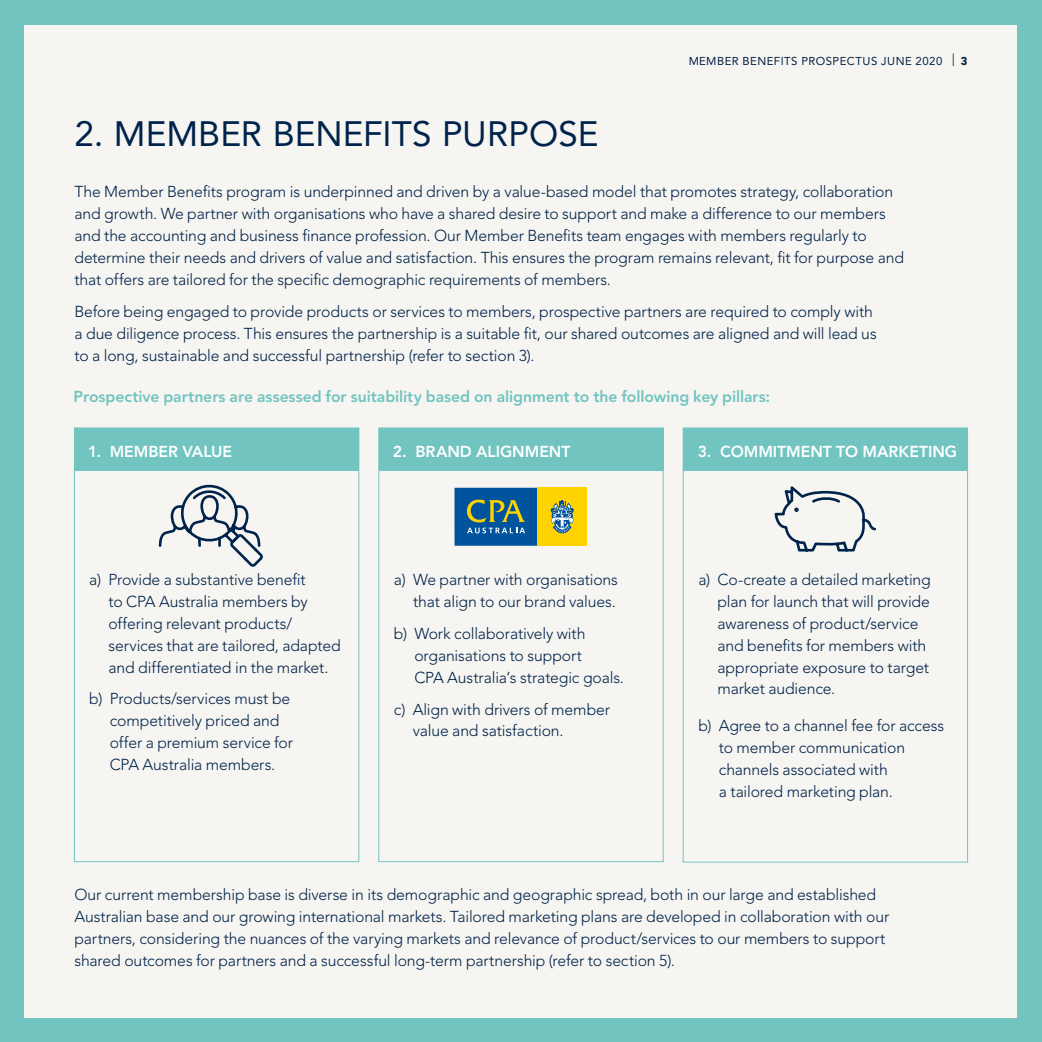
<style>
.page{position:relative;width:1042px;height:1042px;background:#71c4c0}
.page>*{position:absolute;margin:0;border:0;box-sizing:border-box;transform-origin:0 0}
.t1{font:35px "Avenir LT Std";color:#00234b}
.t2{font:300 15.75px/21.9px "Avenir LT Std";letter-spacing:-.01em;color:#00234b}
.t3{font:800 15.75px "Avenir LT Std";letter-spacing:-.005em;color:#71c4c0}
.t4{font:800 15.75px "Avenir LT Std";color:#fff}
.t5{font:11.38px "Avenir LT Std";letter-spacing:.045em;color:#00234b}
.s1{font-weight:900}
</style>
<div class="page">
<div style="left:25px;top:25px;width:992px;height:992px;background:#f7f5f1"></div>
<div style="left:74px;top:428px;width:285px;height:42px;background:#71c4c0"></div>
<div style="left:379px;top:428px;width:284px;height:42px;background:#71c4c0"></div>
<div style="left:683px;top:428px;width:284px;height:42px;background:#71c4c0"></div>
<div style="left:74px;top:427px;width:285px;height:435px;border:1px solid #71c4c0"></div>
<div style="left:378px;top:427px;width:285px;height:435px;border:1px solid #71c4c0"></div>
<div style="left:683px;top:427px;width:285px;height:435px;border:1px solid #71c4c0"></div>
<svg style="left:158px;top:484px;width:105px;height:83px"></svg>
<svg style="left:774px;top:486px;width:103px;height:66px"></svg>
<div style="left:454px;top:488px;width:83px;height:58px;background:#00539d"></div>
<div style="left:537px;top:488px;width:50px;height:58px;background:#ffd300"></div>
<svg style="left:550px;top:500px;width:24px;height:33px"></svg>
<svg style="left:467px;top:500px;width:58px;height:33px"></svg>
<h1 class="t1" style="left:74px;top:114px;width:526px">2. MEMBER BENEFITS PURPOSE</h1>
<p class="t5" style="left:688px;top:54px;width:281px">MEMBER BENEFITS PROSPECTUS JUNE 2020 <sup>|</sup> <span class="s1">3</span></p>
<p class="t2" style="left:74px;top:181px;width:831px">The Member Benefits program is underpinned and driven by a value-based model that promotes strategy, collaboration and growth. We partner with organisations who have a shared desire to support and make a difference to our members and the accounting and business finance profession. Our Member Benefits team engages with members regularly to determine their needs and drivers of value and satisfaction. This ensures the program remains relevant, fit for purpose and that offers are tailored for the specific demographic requirements of members.</p>
<p class="t2" style="left:74px;top:300px;width:804px">Before being engaged to provide products or services to members, prospective partners are required to comply with a due diligence process. This ensures the partnership is a suitable fit, our shared outcomes are aligned and will lead us to a long, sustainable and successful partnership (refer to section 3).</p>
<p class="t3" style="left:74px;top:387px;width:698px">Prospective partners are assessed for suitability based on alignment to the following key pillars:</p>
<p class="t4" style="left:88px;top:442px;width:146px">1. MEMBER VALUE</p>
<p class="t4" style="left:393px;top:442px;width:179px">2. BRAND ALIGNMENT</p>
<p class="t4" style="left:698px;top:442px;width:261px">3. COMMITMENT TO MARKETING</p>
<p class="t2" style="left:108px;top:569px;width:234px;text-indent:-19px">a) Provide a substantive benefit<br>to CPA Australia members by offering relevant products/ services that are tailored, adapted and differentiated in the market.</p>
<p class="t2" style="left:110px;top:688px;width:185px;text-indent:-20px">b) Products/services must be competitively priced and offer a premium service for<br>CPA Australia members.</p>
<p class="t2" style="left:394px;top:569px;width:225px;text-align:right">a) We partner with organisations that align to our brand values.</p>
<p class="t2" style="left:414px;top:622px;width:211px;text-indent:-20px">b) Work collaboratively with organisations to support<br>CPA Australia’s strategic goals.</p>
<p class="t2" style="left:413px;top:698px;width:199px;text-indent:-19px">c) Align with drivers of member value and satisfaction.</p>
<p class="t2" style="left:717px;top:569px;width:215px;text-indent:-19px">a) Co-create a detailed marketing plan for launch that will provide awareness of product/service and benefits for members with appropriate exposure to target market audience.</p>
<p class="t2" style="left:719px;top:715px;width:227px;text-indent:-20px">b) Agree to a channel fee for access to member communication channels associated with<br>a tailored marketing plan.</p>
<p class="t2" style="left:74px;top:884px;width:816px">Our current membership base is diverse in its demographic and geographic spread, both in our large and established Australian base and our growing international markets. Tailored marketing plans are developed in collaboration with our partners, considering the nuances of the varying markets and relevance of product/services to our members to support shared outcomes for partners and a successful long-term partnership (refer to section 5).</p>
</div>
